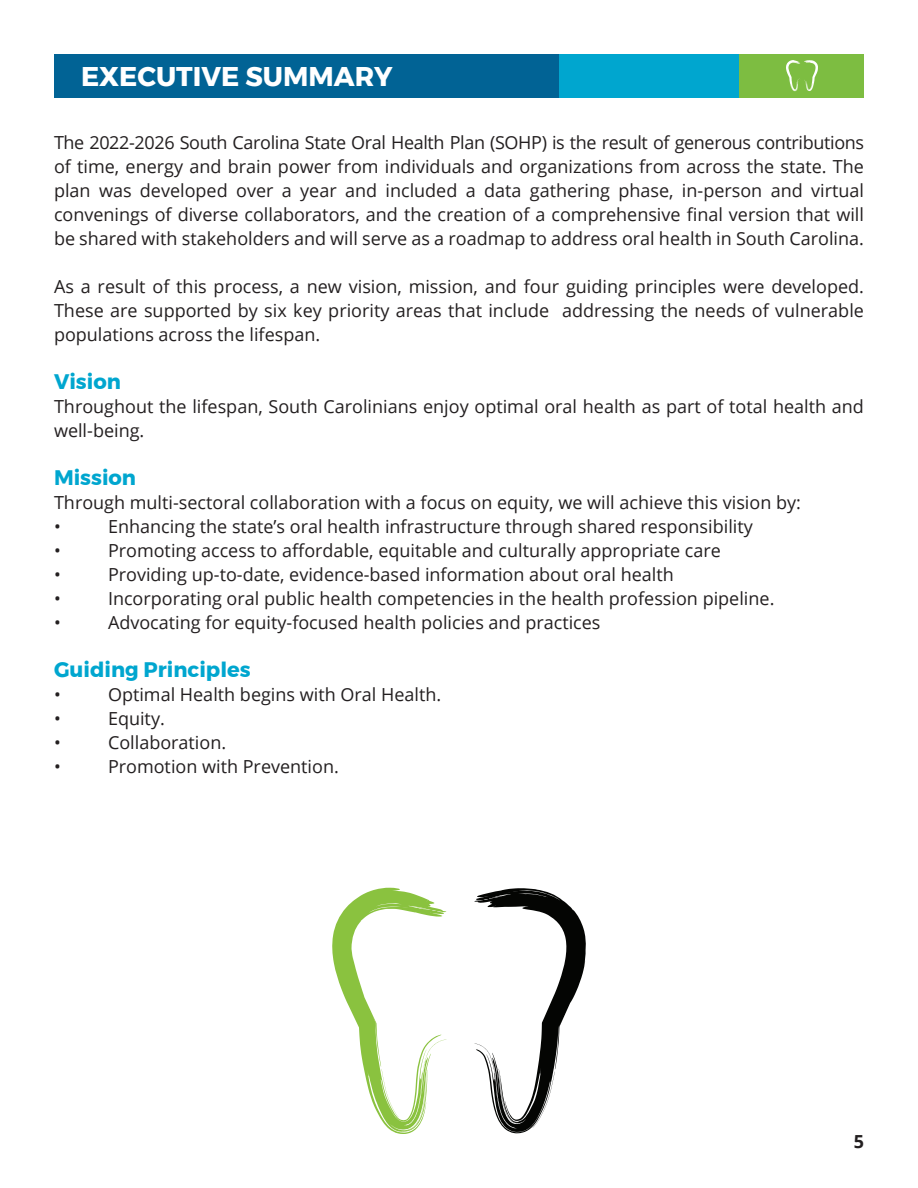
<style>
.page{position:relative;width:918px;height:1188px;background:#fff}
.page>*{position:absolute;margin:0;border:0;box-sizing:border-box;transform-origin:0 0}
.t1{font:700 27px "Montserrat";color:#fff}
.t2{font:700 21px "Montserrat";color:#00a6cf}
.t3{font:18px/24px "Open Sans";color:#231f20;text-align:justify}
.t4{font:700 18px "Open Sans";color:#231f20}
</style>
<div class="page">
<div style="left:54px;top:54px;width:810px;height:43px;background:#016395"></div>
<div style="left:559px;top:54px;width:181px;height:43px;background:#00a6cf"></div>
<div style="left:740px;top:54px;width:124px;height:43px;background:#7dbd41"></div>
<svg style="left:786px;top:60px;width:32px;height:31px"></svg>
<svg style="left:474px;top:888px;width:112px;height:245px"></svg>
<svg style="left:332px;top:888px;width:115px;height:246px"></svg>
<h1 class="t1" style="left:81px;top:54px;width:313px">EXECUTIVE SUMMARY</h1>
<p class="t3" style="left:54px;top:130px;width:812px">The 2022-2026 South Carolina State Oral Health Plan (SOHP) is the result of generous contributions of time, energy and brain power from individuals and organizations from across the state. The plan was developed over a year and included a data gathering phase, in-person and virtual convenings of diverse collaborators, and the creation of a comprehensive final version that will be shared with stakeholders and will serve as a roadmap to address oral health in South Carolina.</p>
<p class="t3" style="left:54px;top:274px;width:812px">As a result of this process, a new vision, mission, and four guiding principles were developed.<br>These are supported by six key priority areas that include addressing the needs of vulnerable populations across the lifespan.</p>
<p class="t2" style="left:54px;top:364px;width:68px">Vision</p>
<p class="t3" style="left:54px;top:394px;width:812px">Throughout the lifespan, South Carolinians enjoy optimal oral health as part of total health and well-being.</p>
<p class="t2" style="left:54px;top:460px;width:84px">Mission</p>
<p class="t3" style="left:54px;top:490px;width:748px">Through multi-sectoral collaboration with a focus on equity, we will achieve this vision by: •</p>
<p class="t3" style="left:108px;top:514px;width:646px">Enhancing the state’s oral health infrastructure through shared responsibility</p>
<p class="t3" style="left:54px;top:538px;width:8px">•</p>
<p class="t3" style="left:108px;top:538px;width:614px">Promoting access to affordable, equitable and culturally appropriate care</p>
<p class="t3" style="left:54px;top:562px;width:8px">•</p>
<p class="t3" style="left:108px;top:562px;width:567px">Providing up-to-date, evidence-based information about oral health</p>
<p class="t3" style="left:54px;top:586px;width:8px">•</p>
<p class="t3" style="left:108px;top:586px;width:668px">Incorporating oral public health competencies in the health profession pipeline.</p>
<p class="t3" style="left:54px;top:610px;width:8px">•</p>
<p class="t3" style="left:108px;top:610px;width:494px">Advocating for equity-focused health policies and practices</p>
<p class="t2" style="left:54px;top:652px;width:198px">Guiding Principles</p>
<p class="t3" style="left:54px;top:682px;width:8px">•</p>
<p class="t3" style="left:108px;top:682px;width:335px">Optimal Health begins with Oral Health.</p>
<p class="t3" style="left:54px;top:706px;width:8px">•</p>
<p class="t3" style="left:108px;top:706px;width:58px">Equity.</p>
<p class="t3" style="left:54px;top:730px;width:8px">•</p>
<p class="t3" style="left:108px;top:730px;width:120px">Collaboration.</p>
<p class="t3" style="left:54px;top:754px;width:8px">•</p>
<p class="t3" style="left:108px;top:754px;width:232px">Promotion with Prevention.</p>
<p class="t4" style="left:854px;top:1129px;width:12px">5</p>
</div>
